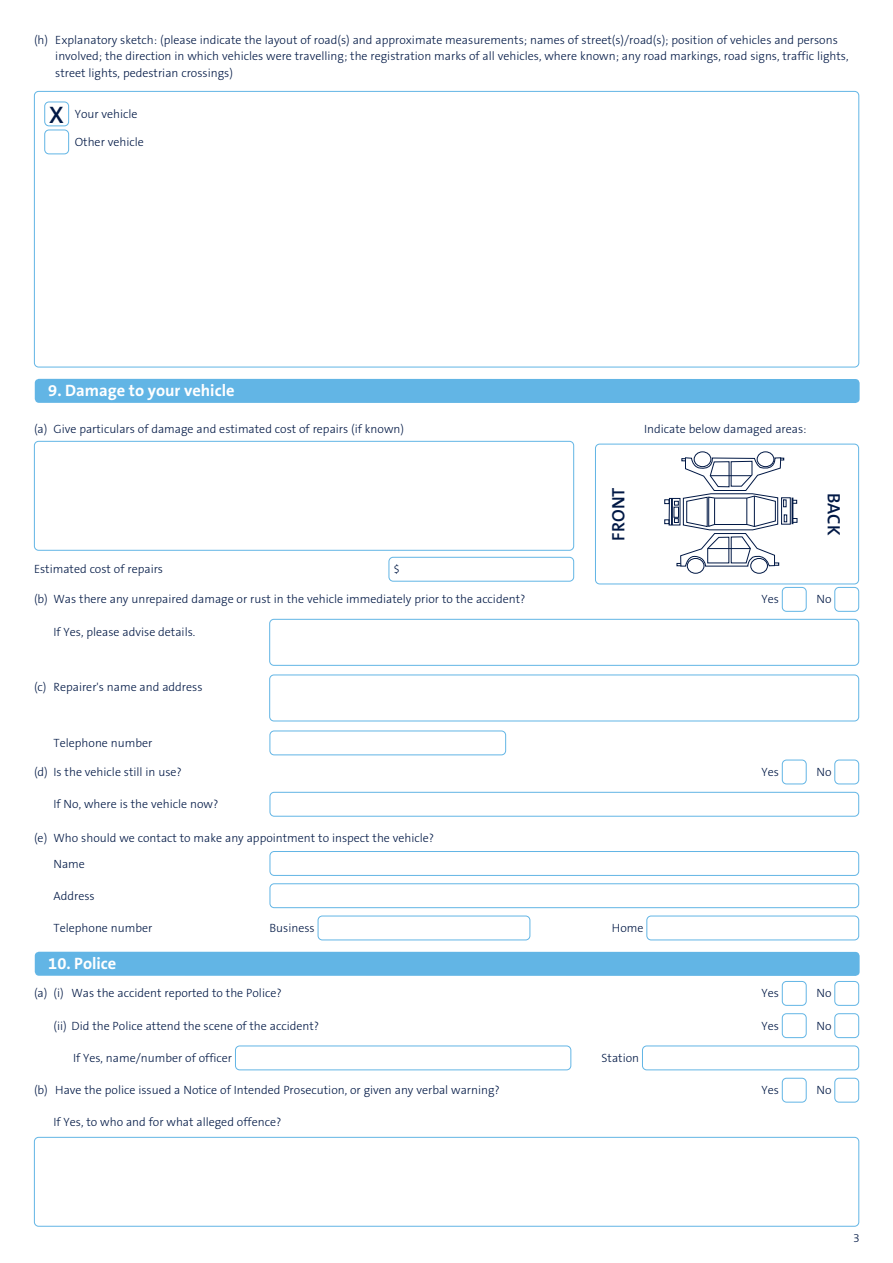
<style>
.page{position:relative;width:893px;height:1263px;background:#fff}
.page>*{position:absolute;margin:0;border:0;box-sizing:border-box;transform-origin:0 0}
.t1{font:600 18px "The Sans B6";color:#001845}
.t2{font:700 16.5px "The Sans B7";color:#fff}
.t3{font:300 12px/16.5px "The Sans B3";color:#001845}
.s1{font-family:"The Sans B6";font-weight:600;font-size:24px}
</style>
<div class="page">
<div style="left:35px;top:379px;width:825px;height:24px;background:#62b5e5;border-radius:4px"></div>
<div style="left:34px;top:441px;width:540px;height:110px;border:1px solid #62b5e5;border-radius:4px"></div>
<div style="left:389px;top:557px;width:185px;height:25px;border:1px solid #62b5e5;border-radius:4px"></div>
<div style="left:782px;top:587px;width:25px;height:25px;border:1px solid #62b5e5;border-radius:4px"></div>
<div style="left:834px;top:587px;width:25px;height:25px;border:1px solid #62b5e5;border-radius:4px"></div>
<div style="left:269px;top:619px;width:590px;height:47px;border:1px solid #62b5e5;border-radius:4px"></div>
<div style="left:269px;top:675px;width:590px;height:46px;border:1px solid #62b5e5;border-radius:4px"></div>
<div style="left:270px;top:731px;width:236px;height:24px;border:1px solid #62b5e5;border-radius:4px"></div>
<div style="left:782px;top:760px;width:25px;height:24px;border:1px solid #62b5e5;border-radius:4px"></div>
<div style="left:834px;top:760px;width:25px;height:24px;border:1px solid #62b5e5;border-radius:4px"></div>
<div style="left:270px;top:792px;width:589px;height:24px;border:1px solid #62b5e5;border-radius:4px"></div>
<div style="left:270px;top:851px;width:589px;height:25px;border:1px solid #62b5e5;border-radius:4px"></div>
<div style="left:270px;top:883px;width:589px;height:25px;border:1px solid #62b5e5;border-radius:4px"></div>
<div style="left:318px;top:916px;width:212px;height:24px;border:1px solid #62b5e5;border-radius:4px"></div>
<div style="left:646px;top:916px;width:213px;height:24px;border:1px solid #62b5e5;border-radius:4px"></div>
<div style="left:35px;top:952px;width:825px;height:24px;background:#62b5e5;border-radius:4px"></div>
<div style="left:782px;top:981px;width:25px;height:25px;border:1px solid #62b5e5;border-radius:4px"></div>
<div style="left:834px;top:981px;width:25px;height:25px;border:1px solid #62b5e5;border-radius:4px"></div>
<div style="left:782px;top:1013px;width:25px;height:25px;border:1px solid #62b5e5;border-radius:4px"></div>
<div style="left:834px;top:1013px;width:25px;height:25px;border:1px solid #62b5e5;border-radius:4px"></div>
<div style="left:235px;top:1045px;width:336px;height:25px;border:1px solid #62b5e5;border-radius:4px"></div>
<div style="left:642px;top:1045px;width:217px;height:25px;border:1px solid #62b5e5;border-radius:4px"></div>
<div style="left:782px;top:1078px;width:25px;height:24px;border:1px solid #62b5e5;border-radius:4px"></div>
<div style="left:834px;top:1078px;width:25px;height:24px;border:1px solid #62b5e5;border-radius:4px"></div>
<div style="left:34px;top:1137px;width:825px;height:89px;border:1px solid #62b5e5;border-radius:4px"></div>
<div style="left:44px;top:102px;width:25px;height:24px;border:1px solid #62b5e5;border-radius:4px"></div>
<div style="left:44px;top:130px;width:25px;height:24px;border:1px solid #62b5e5;border-radius:4px"></div>
<div style="left:694px;top:451px;width:17px;height:16px;border:1px solid #001845;border-radius:50%"></div>
<div style="left:687px;top:558px;width:17px;height:16px;border:1px solid #001845;border-radius:50%"></div>
<div style="left:750px;top:558px;width:18px;height:16px;border:1px solid #001845;border-radius:50%"></div>
<div style="left:757px;top:451px;width:17px;height:16px;border:1px solid #001845;border-radius:50%"></div>
<svg style="left:664px;top:457px;width:133px;height:110px"></svg>
<div style="left:595px;top:444px;width:264px;height:140px;border:1px solid #62b5e5;border-radius:4px"></div>
<p class="t3" style="left:55px;top:32px;width:795px;text-indent:-21px">(h) Explanatory sketch: (please indicate the layout of road(s) and approximate measurements; names of street(s)/road(s); position of vehicles and persons involved; the direction in which vehicles were travelling; the registration marks of all vehicles, where known; any road markings, road signs, traffic lights, street lights, pedestrian crossings)</p>
<p class="t3" style="left:49px;top:106px;width:90px"><span class="s1">X</span> Your vehicle</p>
<p class="t3" style="left:75px;top:134px;width:71px">Other vehicle</p>
<h2 class="t2" style="left:48px;top:382px;width:188px">9. Damage to your vehicle</h2>
<p class="t3" style="left:34px;top:422px;width:372px">(a) Give particulars of damage and estimated cost of repairs (if known)</p>
<p class="t3" style="left:644px;top:422px;width:164px">Indicate below damaged areas:</p>
<h1 class="t1" style="left:609px;top:541px;width:55px;rotate:-90deg">FRONT</h1>
<h1 class="t1" style="left:843px;top:493px;width:44px;rotate:90deg">BACK</h1>
<p class="t3" style="left:34px;top:562px;width:131px">Estimated cost of repairs</p>
<p class="t3" style="left:394px;top:561px;width:8px">$</p>
<p class="t3" style="left:34px;top:592px;width:493px">(b) Was there any unrepaired damage or rust in the vehicle immediately prior to the accident?</p>
<p class="t3" style="left:762px;top:592px;width:19px">Yes</p>
<p class="t3" style="left:816px;top:592px;width:17px">No</p>
<p class="t3" style="left:54px;top:624px;width:143px">If Yes, please advise details.</p>
<p class="t3" style="left:34px;top:680px;width:170px">(c) Repairer's name and address</p>
<p class="t3" style="left:54px;top:735px;width:100px">Telephone number</p>
<p class="t3" style="left:34px;top:764px;width:149px">(d) Is the vehicle still in use?</p>
<p class="t3" style="left:762px;top:764px;width:19px">Yes</p>
<p class="t3" style="left:816px;top:764px;width:17px">No</p>
<p class="t3" style="left:54px;top:797px;width:166px">If No, where is the vehicle now?</p>
<p class="t3" style="left:54px;top:826px;width:382px;line-height:25.7px;text-indent:-20px">(e) Who should we contact to make any appointment to inspect the vehicle?<br>Name</p>
<p class="t3" style="left:54px;top:888px;width:43px">Address</p>
<p class="t3" style="left:54px;top:920px;width:100px">Telephone number</p>
<p class="t3" style="left:270px;top:920px;width:47px">Business</p>
<p class="t3" style="left:612px;top:920px;width:33px">Home</p>
<h2 class="t2" style="left:48px;top:955px;width:70px">10. Police</h2>
<p class="t3" style="left:34px;top:986px;width:249px">(a) (i) Was the accident reported to the Police?</p>
<p class="t3" style="left:762px;top:986px;width:19px">Yes</p>
<p class="t3" style="left:816px;top:986px;width:17px">No</p>
<p class="t3" style="left:54px;top:1018px;width:267px">(ii) Did the Police attend the scene of the accident?</p>
<p class="t3" style="left:762px;top:1018px;width:19px">Yes</p>
<p class="t3" style="left:816px;top:1018px;width:17px">No</p>
<p class="t3" style="left:73px;top:1050px;width:161px">If Yes, name/number of officer</p>
<p class="t3" style="left:602px;top:1050px;width:39px">Station</p>
<p class="t3" style="left:34px;top:1083px;width:467px">(b) Have the police issued a Notice of Intended Prosecution, or given any verbal warning?</p>
<p class="t3" style="left:762px;top:1083px;width:19px">Yes</p>
<p class="t3" style="left:816px;top:1083px;width:17px">No</p>
<p class="t3" style="left:54px;top:1114px;width:229px">If Yes, to who and for what alleged offence?</p>
<p class="t3" style="left:853px;top:1230px;width:8px">3</p>
</div>
